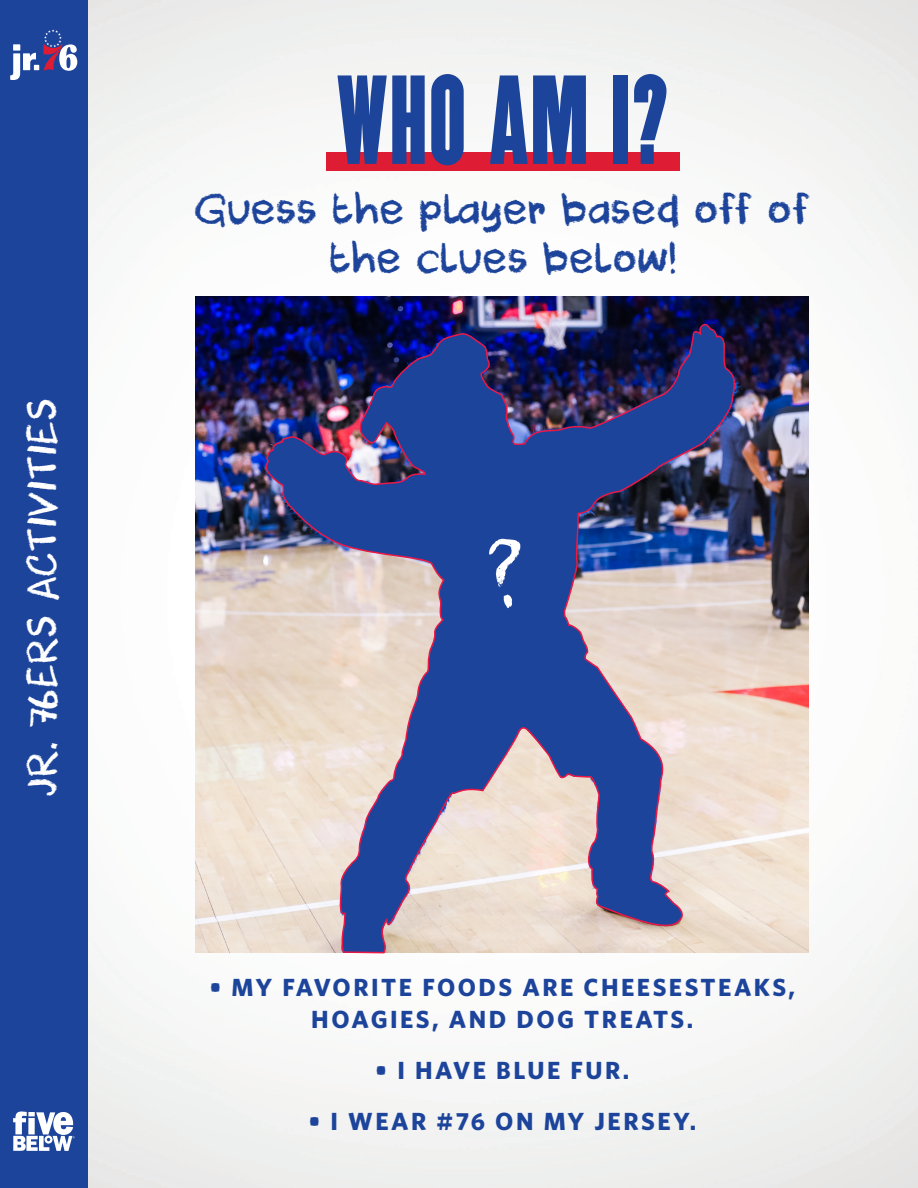
<style>
.page{position:relative;width:918px;height:1188px;background:#fff}
.page>*{position:absolute;margin:0;border:0;box-sizing:border-box;transform-origin:0 0}
.t1{font:900 110.55px "Cactus";color:#1d449b}
.t2{font:40.5px/48.6px "DK Cool Crayon";color:#1d449b;text-align:center}
.t3{font:40.5px "DK Cool Crayon";color:#fff}
.t4{font:700 24.9px/31.8px "Whitney";letter-spacing:.1em;color:#1d449b;text-align:center}
</style>
<div class="page">
<img style="left:87px;top:0;width:831px;height:1188px">
<div style="left:0;top:0;width:87px;height:1188px;background:#1d449b"></div>
<svg style="left:13px;top:1111px;width:62px;height:40px"></svg>
<svg style="left:10px;top:29px;width:67px;height:51px"></svg>
<div style="left:326px;top:152px;width:353px;height:19px;background:#de1d34"></div>
<img style="left:195px;top:296px;width:614px;height:657px">
<img style="left:263px;top:323px;width:476px;height:631px">
<div style="left:488px;top:538px;width:36px;height:71px;background:#1d449b"></div>
<p class="t3" style="left:17px;top:797px;width:400px;rotate:-90deg">JR. 76ERS ACTIVITIES</p>
<p class="t1" style="left:337px;top:48px;width:332px">WHO AM I?</p>
<p class="t2" style="left:194px;top:186px;width:619px">Guess the player based off of the clues below!</p>
<p class="t4" style="left:210px;top:971px;width:587px">• MY FAVORITE FOODS ARE CHEESESTEAKS,<br>HOAGIES, AND DOG TREATS.</p>
<p class="t4" style="left:375px;top:1053px;width:256px">• I HAVE BLUE FUR.</p>
<p class="t4" style="left:308px;top:1104px;width:389px">• I WEAR #76 ON MY JERSEY.</p>
</div>
